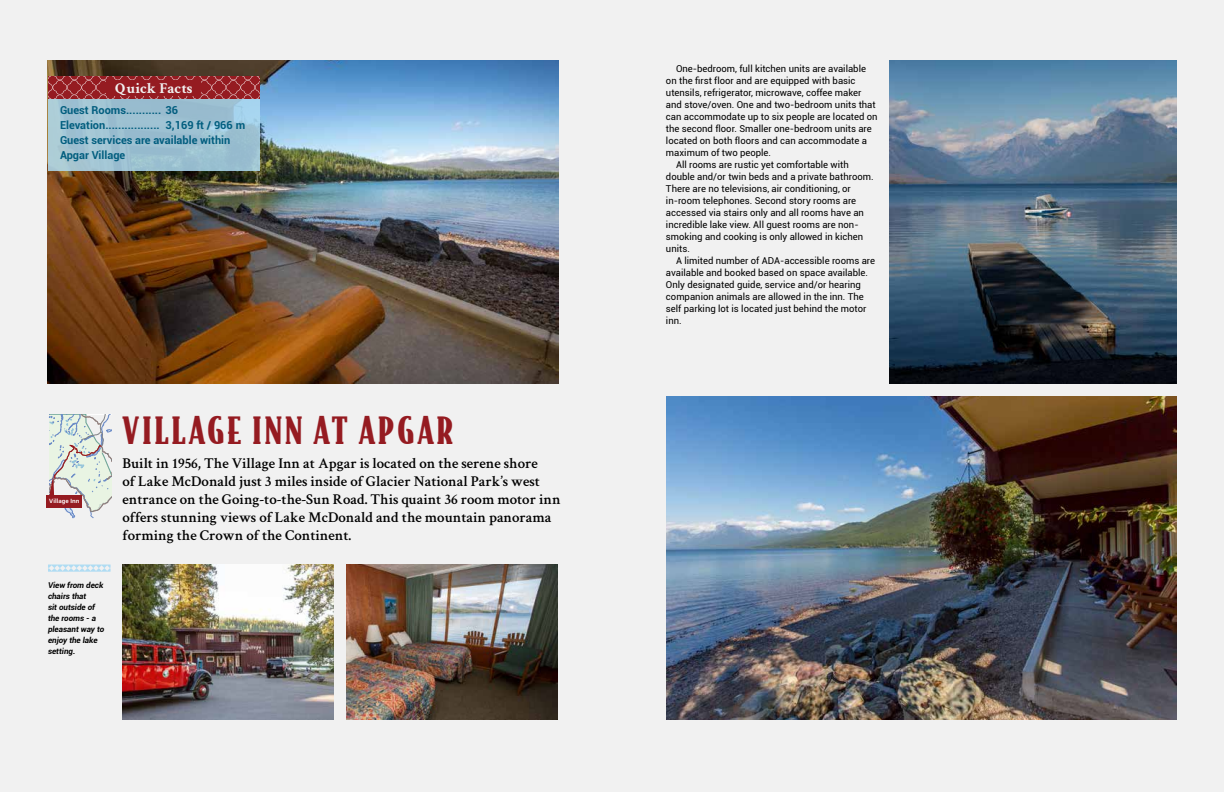
<style>
.page{position:relative;width:1224px;height:792px;background:#fff}
.page>*{position:absolute;margin:0;border:0;box-sizing:border-box;transform-origin:0 0}
.t1{font:900 36px "Bodega Serif";letter-spacing:.08em;color:#951b21}
.t2{font:600 15px/18px "Crimson Text";color:#000}
.t3{font:700 15px "Crimson Text";color:#f1f1f1}
.t4{font:700 11px/15px "Roboto";color:#025e7f}
.t5{font:9.5px "Roboto";color:#000}
.t6{font:italic 700 8px/11px "Roboto";color:#000}
.t7{font:700 6px "Frutiger LT Std";color:#fff}
</style>
<div class="page">
<div style="left:0;top:0;width:622px;height:792px;background:#f1f1f1"></div>
<div style="left:602px;top:0;width:622px;height:792px;background:#f1f1f1"></div>
<img style="left:666px;top:396px;width:510px;height:324px">
<img style="left:48px;top:60px;width:510px;height:324px">
<img style="left:346px;top:564px;width:212px;height:156px">
<img style="left:123px;top:564px;width:211px;height:156px">
<img style="left:890px;top:60px;width:286px;height:324px">
<svg style="left:48px;top:565px;width:63px;height:7px"></svg>
<div style="left:47px;top:495px;width:35px;height:12px;background:#951b21"></div>
<svg style="left:49px;top:415px;width:63px;height:103px"></svg>
<svg style="left:48px;top:99px;width:212px;height:72px;background:#9dc2d2"></svg>
<svg style="left:48px;top:76px;width:212px;height:23px;background:#9e3035"></svg>
<div style="left:107px;top:80px;width:94px;height:15px;background:#951b21"></div>
<h2 class="t3" style="left:115px;top:79px;width:79px">Quick Facts</h2>
<p class="t4" style="left:60px;top:102px;width:172px">Guest Rooms........... 36<br>Elevation.................<br>Guest services are available within<br>Apgar Village</p>
<p class="t4" style="left:166px;top:117px;width:81px">3,169 ft / 966 m</p>
<p class="t7" style="left:49px;top:498px;width:32px">Village Inn</p>
<p class="t6" style="left:48px;top:579px;width:58px">View from deck chairs that<br>sit outside of the rooms - a pleasant way to enjoy the lake setting.</p>
<h1 class="t1" style="left:123px;top:407px;width:332px">VILLAGE INN AT APGAR</h1>
<p class="t2" style="left:123px;top:453px;width:439px">Built in 1956, The Village Inn at Apgar is located on the serene shore<br>of Lake McDonald just 3 miles inside of Glacier National Park’s west entrance on the Going-to-the-Sun Road. This quaint 36 room motor inn offers stunning views of Lake McDonald and the mountain panorama forming the Crown of the Continent.</p>
<p class="t5" style="left:676px;top:62px;width:192px">One-bedroom, full kitchen units are available</p>
<p class="t5" style="left:666px;top:74px;width:191px">on the first floor and are equipped with basic</p>
<p class="t5" style="left:666px;top:86px;width:197px">utensils, refrigerator, microwave, coffee maker</p>
<p class="t5" style="left:666px;top:98px;width:211px">and stove/oven. One and two-bedroom units that</p>
<p class="t5" style="left:666px;top:110px;width:213px">can accommodate up to six people are located on</p>
<p class="t5" style="left:666px;top:122px;width:207px">the second floor. Smaller one-bedroom units are</p>
<p class="t5" style="left:666px;top:134px;width:203px">located on both floors and can accommodate a</p>
<p class="t5" style="left:666px;top:146px;width:107px">maximum of two people.</p>
<p class="t5" style="left:676px;top:158px;width:174px">All rooms are rustic yet comfortable with</p>
<p class="t5" style="left:666px;top:170px;width:209px">double and/or twin beds and a private bathroom.</p>
<p class="t5" style="left:666px;top:182px;width:186px">There are no televisions, air conditioning, or</p>
<p class="t5" style="left:666px;top:194px;width:192px">in-room telephones. Second story rooms are</p>
<p class="t5" style="left:666px;top:206px;width:199px">accessed via stairs only and all rooms have an</p>
<p class="t5" style="left:666px;top:218px;width:194px">incredible lake view. All guest rooms are non-</p>
<p class="t5" style="left:666px;top:230px;width:199px">smoking and cooking is only allowed in kichen</p>
<p class="t5" style="left:666px;top:242px;width:25px">units.</p>
<p class="t5" style="left:676px;top:254px;width:201px">A limited number of ADA-accessible rooms are</p>
<p class="t5" style="left:666px;top:266px;width:204px">available and booked based on space available.</p>
<p class="t5" style="left:666px;top:278px;width:196px">Only designated guide, service and/or hearing</p>
<p class="t5" style="left:666px;top:290px;width:199px">companion animals are allowed in the inn. The</p>
<p class="t5" style="left:666px;top:302px;width:202px">self parking lot is located just behind the motor</p>
<p class="t5" style="left:666px;top:314px;width:17px">inn.</p>
</div>
